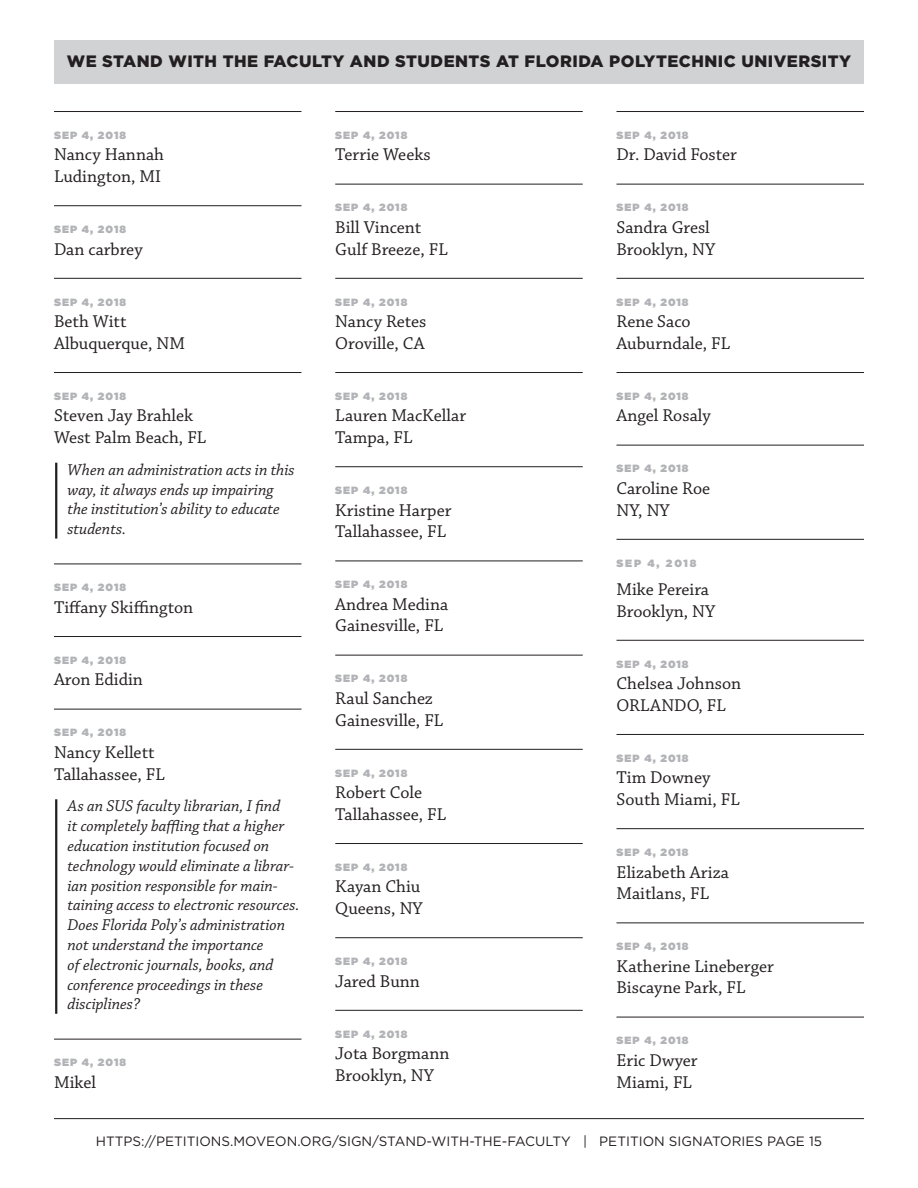
<style>
.page{position:relative;width:918px;height:1188px;background:#fff}
.page>*{position:absolute;margin:0;border:0;box-sizing:border-box;transform-origin:0 0}
.t1{font:18px/21.6px "Chaparral Pro";color:#231f20}
.t2{font:italic 16.5px/19.8px "Chaparral Pro";color:#231f20}
.t3{font:900 16.5px "Gotham";letter-spacing:.03em;color:#231f20}
.t4{font:13.5px "Gotham";color:#231f20}
.t5{font:900 10.5px "Gotham";letter-spacing:.1em;color:#b2b3b7}
</style>
<div class="page">
<div style="left:54px;top:40px;width:810px;height:44px;background:#d1d2d4"></div>
<hr style="left:54px;top:1118px;width:810px;height:1px;background:#231f20">
<hr style="left:54px;top:111px;width:248px;height:1px;background:#231f20">
<hr style="left:54px;top:205px;width:248px;height:1px;background:#231f20">
<hr style="left:54px;top:278px;width:248px;height:1px;background:#231f20">
<hr style="left:54px;top:372px;width:248px;height:1px;background:#231f20">
<hr style="left:55px;top:463px;width:2px;height:76px;background:#231f20">
<hr style="left:54px;top:564px;width:248px;height:1px;background:#231f20">
<hr style="left:54px;top:636px;width:248px;height:1px;background:#231f20">
<hr style="left:54px;top:709px;width:248px;height:1px;background:#231f20">
<hr style="left:55px;top:799px;width:2px;height:215px;background:#231f20">
<hr style="left:54px;top:1039px;width:248px;height:1px;background:#231f20">
<hr style="left:335px;top:111px;width:248px;height:1px;background:#231f20">
<hr style="left:335px;top:184px;width:248px;height:1px;background:#231f20">
<hr style="left:335px;top:278px;width:248px;height:1px;background:#231f20">
<hr style="left:335px;top:372px;width:248px;height:1px;background:#231f20">
<hr style="left:335px;top:466px;width:248px;height:1px;background:#231f20">
<hr style="left:335px;top:561px;width:248px;height:1px;background:#231f20">
<hr style="left:335px;top:655px;width:248px;height:1px;background:#231f20">
<hr style="left:335px;top:749px;width:248px;height:1px;background:#231f20">
<hr style="left:335px;top:843px;width:248px;height:1px;background:#231f20">
<hr style="left:335px;top:937px;width:248px;height:1px;background:#231f20">
<hr style="left:335px;top:1010px;width:248px;height:1px;background:#231f20">
<hr style="left:616px;top:111px;width:248px;height:1px;background:#231f20">
<hr style="left:616px;top:184px;width:248px;height:1px;background:#231f20">
<hr style="left:616px;top:278px;width:248px;height:1px;background:#231f20">
<hr style="left:616px;top:372px;width:248px;height:1px;background:#231f20">
<hr style="left:616px;top:445px;width:248px;height:1px;background:#231f20">
<hr style="left:616px;top:539px;width:248px;height:1px;background:#231f20">
<hr style="left:616px;top:640px;width:248px;height:1px;background:#231f20">
<hr style="left:616px;top:734px;width:248px;height:1px;background:#231f20">
<hr style="left:616px;top:828px;width:248px;height:1px;background:#231f20">
<hr style="left:616px;top:922px;width:248px;height:1px;background:#231f20">
<hr style="left:616px;top:1017px;width:248px;height:1px;background:#231f20">
<p class="t3" style="left:67px;top:50px;width:786px">WE STAND WITH THE FACULTY AND STUDENTS AT FLORIDA POLYTECHNIC UNIVERSITY</p>
<p class="t5" style="left:54px;top:128px;width:74px">SEP 4, 2018</p>
<p class="t1" style="left:54px;top:145px;width:112px">Nancy Hannah<br>Ludington, MI</p>
<p class="t5" style="left:54px;top:222px;width:74px">SEP 4, 2018</p>
<p class="t1" style="left:54px;top:239px;width:90px">Dan carbrey</p>
<p class="t5" style="left:54px;top:294px;width:74px">SEP 4, 2018</p>
<p class="t1" style="left:54px;top:312px;width:133px">Beth Witt<br>Albuquerque, NM</p>
<p class="t5" style="left:54px;top:389px;width:74px">SEP 4, 2018</p>
<p class="t1" style="left:54px;top:406px;width:154px">Steven Jay Brahlek<br>West Palm Beach, FL</p>
<p class="t2" style="left:68px;top:460px;width:229px">When an administration acts in this way, it always ends up impairing the institution’s ability to educate students.</p>
<p class="t5" style="left:54px;top:580px;width:74px">SEP 4, 2018</p>
<p class="t1" style="left:54px;top:597px;width:141px">Tiffany Skiffington</p>
<p class="t5" style="left:54px;top:653px;width:74px">SEP 4, 2018</p>
<p class="t1" style="left:54px;top:670px;width:90px">Aron Edidin</p>
<p class="t5" style="left:54px;top:725px;width:74px">SEP 4, 2018</p>
<p class="t1" style="left:54px;top:742px;width:112px">Nancy Kellett<br>Tallahassee, FL</p>
<p class="t2" style="left:68px;top:797px;width:234px">As an SUS faculty librarian, I find<br>it completely baffling that a higher education institution focused on technology would eliminate a librar&shy;ian position responsible for main&shy;taining access to electronic resources.<br>Does Florida Poly’s administration not understand the importance<br>of electronic journals, books, and conference proceedings in these disciplines?</p>
<p class="t5" style="left:54px;top:1055px;width:74px">SEP 4, 2018</p>
<p class="t1" style="left:54px;top:1072px;width:43px">Mikel</p>
<p class="t5" style="left:335px;top:128px;width:74px">SEP 4, 2018</p>
<p class="t1" style="left:335px;top:145px;width:97px">Terrie Weeks</p>
<p class="t5" style="left:335px;top:200px;width:74px">SEP 4, 2018</p>
<p class="t1" style="left:335px;top:217px;width:114px">Bill Vincent<br>Gulf Breeze, FL</p>
<p class="t5" style="left:335px;top:294px;width:74px">SEP 4, 2018</p>
<p class="t1" style="left:335px;top:312px;width:93px">Nancy Retes<br>Oroville, CA</p>
<p class="t5" style="left:335px;top:389px;width:74px">SEP 4, 2018</p>
<p class="t1" style="left:335px;top:406px;width:132px">Lauren MacKellar<br>Tampa, FL</p>
<p class="t5" style="left:335px;top:483px;width:74px">SEP 4, 2018</p>
<p class="t1" style="left:335px;top:500px;width:118px">Kristine Harper<br>Tallahassee, FL</p>
<p class="t5" style="left:335px;top:577px;width:74px">SEP 4, 2018</p>
<p class="t1" style="left:335px;top:594px;width:115px">Andrea Medina<br>Gainesville, FL</p>
<p class="t5" style="left:335px;top:671px;width:74px">SEP 4, 2018</p>
<p class="t1" style="left:335px;top:688px;width:110px">Raul Sanchez<br>Gainesville, FL</p>
<p class="t5" style="left:335px;top:765px;width:74px">SEP 4, 2018</p>
<p class="t1" style="left:335px;top:783px;width:112px">Robert Cole<br>Tallahassee, FL</p>
<p class="t5" style="left:335px;top:860px;width:74px">SEP 4, 2018</p>
<p class="t1" style="left:335px;top:877px;width:89px">Kayan Chiu<br>Queens, NY</p>
<p class="t5" style="left:335px;top:954px;width:74px">SEP 4, 2018</p>
<p class="t1" style="left:335px;top:971px;width:86px">Jared Bunn</p>
<p class="t5" style="left:335px;top:1026px;width:74px">SEP 4, 2018</p>
<p class="t1" style="left:335px;top:1044px;width:116px">Jota Borgmann<br>Brooklyn, NY</p>
<p class="t5" style="left:616px;top:128px;width:74px">SEP 4, 2018</p>
<p class="t1" style="left:616px;top:145px;width:122px">Dr. David Foster</p>
<p class="t5" style="left:616px;top:200px;width:74px">SEP 4, 2018</p>
<p class="t1" style="left:616px;top:217px;width:100px">Sandra Gresl<br>Brooklyn, NY</p>
<p class="t5" style="left:616px;top:294px;width:74px">SEP 4, 2018</p>
<p class="t1" style="left:616px;top:312px;width:115px">Rene Saco<br>Auburndale, FL</p>
<p class="t5" style="left:616px;top:389px;width:74px">SEP 4, 2018</p>
<p class="t1" style="left:616px;top:406px;width:96px">Angel Rosaly</p>
<p class="t5" style="left:616px;top:461px;width:74px">SEP 4, 2018</p>
<p class="t1" style="left:616px;top:478px;width:95px">Caroline Roe<br>NY, NY</p>
<p class="t5" style="left:616px;top:555px;width:81px">SEP 4, 2018</p>
<p class="t1" style="left:616px;top:579px;width:100px">Mike Pereira<br>Brooklyn, NY</p>
<p class="t5" style="left:616px;top:656px;width:74px">SEP 4, 2018</p>
<p class="t1" style="left:616px;top:673px;width:126px">Chelsea Johnson<br>ORLANDO, FL</p>
<p class="t5" style="left:616px;top:751px;width:74px">SEP 4, 2018</p>
<p class="t1" style="left:616px;top:768px;width:125px">Tim Downey<br>South Miami, FL</p>
<p class="t5" style="left:616px;top:845px;width:74px">SEP 4, 2018</p>
<p class="t1" style="left:616px;top:862px;width:114px">Elizabeth Ariza<br>Maitlans, FL</p>
<p class="t5" style="left:616px;top:939px;width:74px">SEP 4, 2018</p>
<p class="t1" style="left:616px;top:956px;width:159px">Katherine Lineberger<br>Biscayne Park, FL</p>
<p class="t5" style="left:616px;top:1033px;width:74px">SEP 4, 2018</p>
<p class="t1" style="left:616px;top:1050px;width:83px">Eric Dwyer<br>Miami, FL</p>
<p class="t4" style="left:96px;top:1133px;width:728px">HTTPS://PETITIONS.MOVEON.ORG/SIGN/STAND-WITH-THE-FACULTY | PETITION SIGNATORIES PAGE 15</p>
</div>
